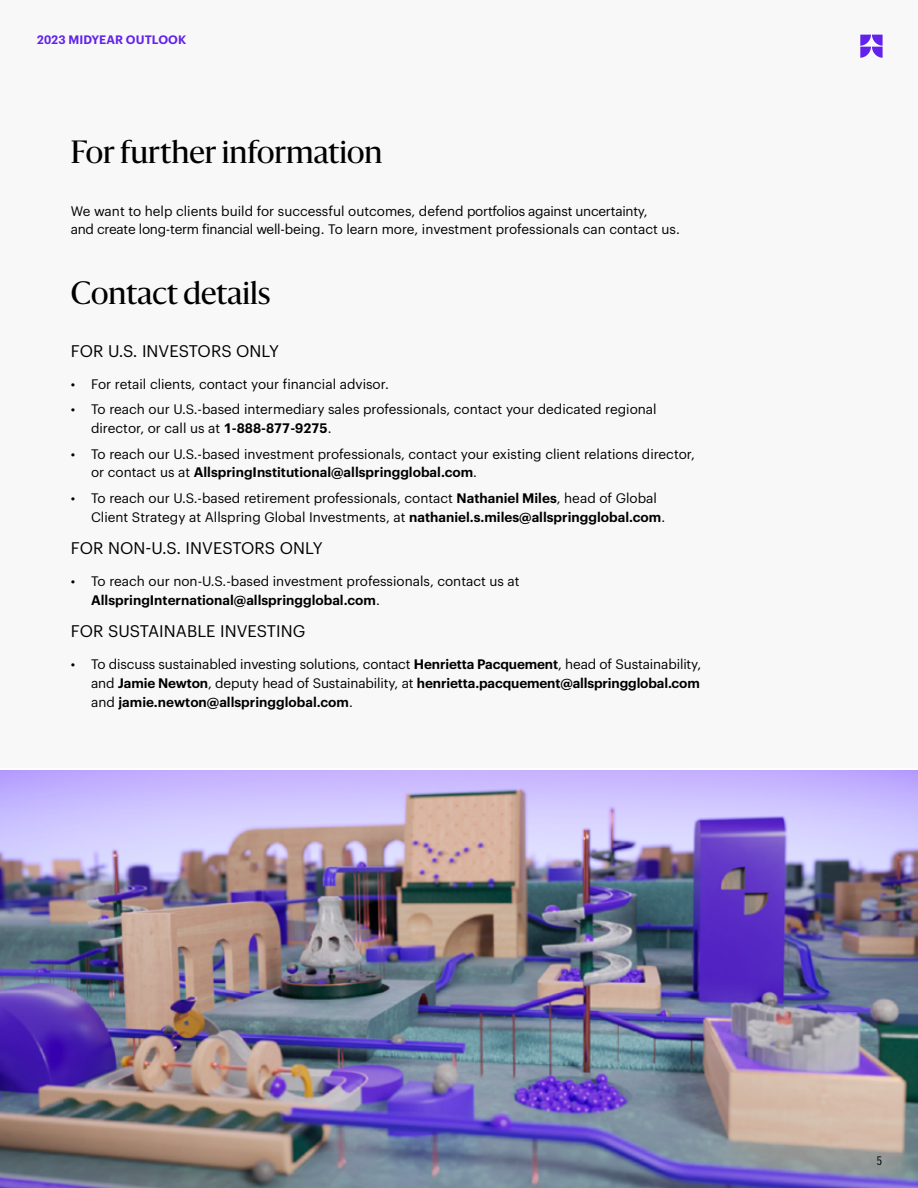
<style>
.page{position:relative;width:918px;height:1188px;background:#fff}
.page>*{position:absolute;margin:0;border:0;box-sizing:border-box;transform-origin:0 0}
.t1{font:30px "Allspring Sanomat";color:#000}
.t2{font:16.5px "Graphik TF";letter-spacing:.005em;color:#000}
.t3{font:13.5px/18.8px "Graphik TF";color:#000}
.t4{font:600 12px "Graphik TF";letter-spacing:.005em;color:#6222ec}
.t5{font:12px "Graphik Cond TF";color:#000}
.s1{font-weight:600}
</style>
<div class="page">
<div style="left:0;top:0;width:918px;height:767px;background:#f8f8f8"></div>
<img style="left:0;top:770px;width:918px;height:418px">
<svg style="left:860px;top:35px;width:23px;height:23px"></svg>
<p class="t4" style="left:37px;top:31px;width:151px">2023 MIDYEAR OUTLOOK</p>
<h2 class="t1" style="left:71px;top:130px;width:313px">For further information</h2>
<p class="t3" style="left:71px;top:200px;width:611px">We want to help clients build for successful outcomes, defend portfolios against uncertainty,<br>and create long-term financial well-being. To learn more, investment professionals can contact us.</p>
<h2 class="t1" style="left:71px;top:271px;width:201px">Contact details</h2>
<h3 class="t2" style="left:71px;top:338px;width:210px">FOR U.S. INVESTORS ONLY</h3>
<p class="t3" style="left:71px;top:374px;width:320px">• For retail clients, contact your financial advisor.</p>
<p class="t3" style="left:91px;top:399px;width:567px;text-indent:-20px">• To reach our U.S.-based intermediary sales professionals, contact your dedicated regional director, or call us at <span class="s1">1-888-877-9275</span>.</p>
<p class="t3" style="left:91px;top:443px;width:605px;text-indent:-20px">• To reach our U.S.-based investment professionals, contact your existing client relations director, or contact us at <span class="s1">AllspringInstitutional@allspringglobal.com</span>.</p>
<p class="t3" style="left:91px;top:488px;width:576px;text-indent:-20px">• To reach our U.S.-based retirement professionals, contact <span class="s1">Nathaniel Miles</span>, head of Global<br>Client Strategy at Allspring Global Investments, at <span class="s1">nathaniel.s.miles@allspringglobal.com</span>.</p>
<h3 class="t2" style="left:71px;top:536px;width:253px">FOR NON-U.S. INVESTORS ONLY</h3>
<p class="t3" style="left:91px;top:571px;width:430px;text-indent:-20px">• To reach our non-U.S.-based investment professionals, contact us at<br><span class="s1">AllspringInternational@allspringglobal.com</span>.</p>
<h3 class="t2" style="left:71px;top:619px;width:236px">FOR SUSTAINABLE INVESTING</h3>
<p class="t3" style="left:91px;top:654px;width:612px;text-align:justify;text-indent:-20px">• To discuss sustainabled investing solutions, contact <span class="s1">Henrietta Pacquement</span>, head of Sustainability, and <span class="s1">Jamie Newton</span>, deputy head of Sustainability, at <span class="s1">henrietta.pacquement@allspringglobal.com </span>and <span class="s1">jamie.newton@allspringglobal.com</span>.</p>
<p class="t5" style="left:877px;top:1152px;width:7px">5</p>
</div>
